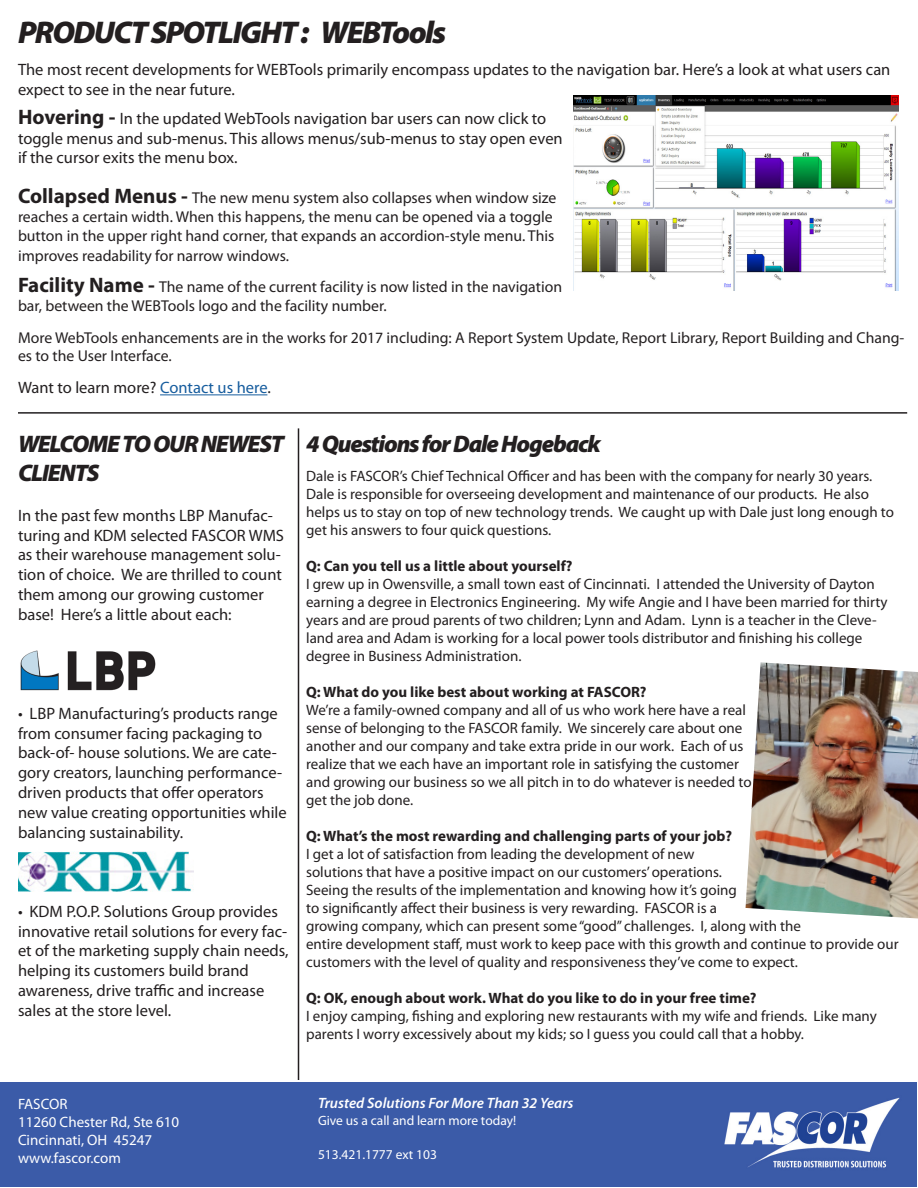
<style>
.page{position:relative;width:918px;height:1188px;background:#fff}
.page>*{position:absolute;margin:0;border:0;box-sizing:border-box;transform-origin:0 0}
.t1{font:italic 900 31.5px "Myriad Pro";letter-spacing:-.05em;color:#231f20}
.t2{font:italic 900 24px/28.8px "Myriad Pro";letter-spacing:-.05em;color:#231f20}
.t3{font:16.5px/19.8px "Myriad Pro";color:#231f20}
.t4{font:15.75px/19.2px "Myriad Pro";color:#231f20}
.t5{font:15px/18px "Myriad Pro";color:#231f20}
.t6{font:700 15px "Myriad Pro";color:#231f20}
.t7{font:15px "Myriad Pro";color:#fff}
.t8{font:italic 600 15px "Myriad Pro";color:#fff}
.t9{font:13.5px "Myriad Pro";color:#fff}
.s1{font-weight:700;font-size:21px}
.s2{color:#175d9e}
</style>
<div class="page">
<hr style="left:160px;top:394px;width:107px;height:1px;background:#175d9e">
<div style="left:1px;top:1083px;width:916px;height:104px;background:#3b5ba8"></div>
<hr style="left:18px;top:412px;width:889px;height:2px;background:#231f20">
<hr style="left:298px;top:428px;width:1px;height:652px;background:#231f20">
<img style="left:724px;top:1097px;width:176px;height:71px">
<img style="left:20px;top:650px;width:136px;height:41px">
<img style="left:18px;top:851px;width:176px;height:41px">
<img style="left:746px;top:662px;width:172px;height:256px">
<img style="left:573px;top:95px;width:326px;height:195px">
<p class="t1" style="left:18px;top:12px;width:430px">PRODUCT SPOTLIGHT : WEBTools</p>
<p class="t3" style="left:18px;top:60px;width:874px">The most recent developments for WEBTools primarily encompass updates to the navigation bar. Here’s a look at what users can expect to see in the near future.</p>
<p class="t3" style="left:18px;top:108px;width:546px"><span class="s1">Hovering -</span> In the updated WebTools navigation bar users can now click to toggle menus and sub-menus. This allows menus/sub-menus to stay open even if the cursor exits the menu box.</p>
<p class="t4" style="left:18px;top:188px;width:540px"><span class="s1">Collapsed Menus -</span> The new menu system also collapses when window size reaches a certain width. When this happens, the menu can be opened via a toggle button in the upper right hand corner, that expands an accordion-style menu. This improves readability for narrow windows.</p>
<p class="t4" style="left:18px;top:277px;width:546px"><span class="s1">Facility Name -</span> The name of the current facility is now listed in the navigation bar, between the WEBTools logo and the facility number.</p>
<p class="t4" style="left:18px;top:328px;width:888px">More WebTools enhancements are in the works for 2017 including: A Report System Update, Report Library, Report Building and Chang&shy;es to the User Interface.</p>
<p class="t3" style="left:18px;top:378px;width:254px">Want to learn more? <span class="s2">Contact us here</span>.</p>
<p class="t2" style="left:18px;top:429px;width:268px">WELCOME TO OUR NEWEST<br>CLIENTS</p>
<p class="t3" style="left:18px;top:505px;width:268px">In the past few months LBP Manufac&shy;turing and KDM selected FASCOR WMS as their warehouse management solu&shy;tion of choice. We are thrilled to count them among our growing customer base! Here’s a little about each:</p>
<p class="t3" style="left:18px;top:703px;width:270px">• LBP Manufacturing’s products range from consumer facing packaging to back-of- house solutions. We are cate&shy;gory creators, launching performance&shy;driven products that offer operators new value creating opportunities while balancing sustainability.</p>
<p class="t3" style="left:18px;top:901px;width:272px">• KDM P.O.P. Solutions Group provides innovative retail solutions for every fac&shy;et of the marketing supply chain needs, helping its customers build brand awareness, drive traffic and increase sales at the store level.</p>
<p class="t2" style="left:306px;top:428px;width:296px">4 Questions for Dale Hogeback</p>
<p class="t5" style="left:306px;top:466px;width:589px">Dale is FASCOR’s Chief Technical Officer and has been with the company for nearly 30 years.<br>Dale is responsible for overseeing development and maintenance of our products. He also helps us to stay on top of new technology trends. We caught up with Dale just long enough to get his answers to four quick questions.</p>
<p class="t6" style="left:306px;top:556px;width:268px">Q: Can you tell us a little about yourself?</p>
<p class="t5" style="left:306px;top:574px;width:583px">I grew up in Owensville, a small town east of Cincinnati. I attended the University of Dayton earning a degree in Electronics Engineering. My wife Angie and I have been married for thirty years and are proud parents of two children; Lynn and Adam. Lynn is a teacher in the Cleve&shy;land area and Adam is working for a local power tools distributor and finishing his college degree in Business Administration.</p>
<p class="t6" style="left:306px;top:682px;width:342px">Q: What do you like best about working at FASCOR?</p>
<p class="t5" style="left:306px;top:700px;width:447px">We’re a family-owned company and all of us who work here have a real sense of belonging to the FASCOR family. We sincerely care about one another and our company and take extra pride in our work. Each of us realize that we each have an important role in satisfying the customer and growing our business so we all pitch in to do whatever is needed to get the job done.</p>
<p class="t6" style="left:306px;top:826px;width:428px">Q: What’s the most rewarding and challenging parts of your job?</p>
<p class="t5" style="left:306px;top:844px;width:594px">I get a lot of satisfaction from leading the development of new<br>solutions that have a positive impact on our customers’ operations.<br>Seeing the results of the implementation and knowing how it’s going<br>to significantly affect their business is very rewarding. FASCOR is a<br>growing company, which can present some “good” challenges. I, along with the<br>entire development staff, must work to keep pace with this growth and continue to provide our customers with the level of quality and responsiveness they’ve come to expect.</p>
<p class="t6" style="left:306px;top:988px;width:452px">Q: OK, enough about work. What do you like to do in your free time?</p>
<p class="t5" style="left:306px;top:1006px;width:572px">I enjoy camping, fishing and exploring new restaurants with my wife and friends. Like many parents I worry excessively about my kids; so I guess you could call that a hobby.</p>
<p class="t7" style="left:18px;top:1094px;width:51px">FASCOR</p>
<p class="t7" style="left:18px;top:1112px;width:163px">11260 Chester Rd, Ste 610</p>
<p class="t7" style="left:18px;top:1130px;width:136px">Cincinnati, OH 45247</p>
<p class="t7" style="left:18px;top:1148px;width:105px">www.fascor.com</p>
<p class="t8" style="left:318px;top:1094px;width:257px">Trusted Solutions For More Than 32 Years</p>
<p class="t9" style="left:318px;top:1112px;width:200px">Give us a call and learn more today!</p>
<p class="t9" style="left:318px;top:1146px;width:120px">513.421.1777 ext 103</p>
</div>
